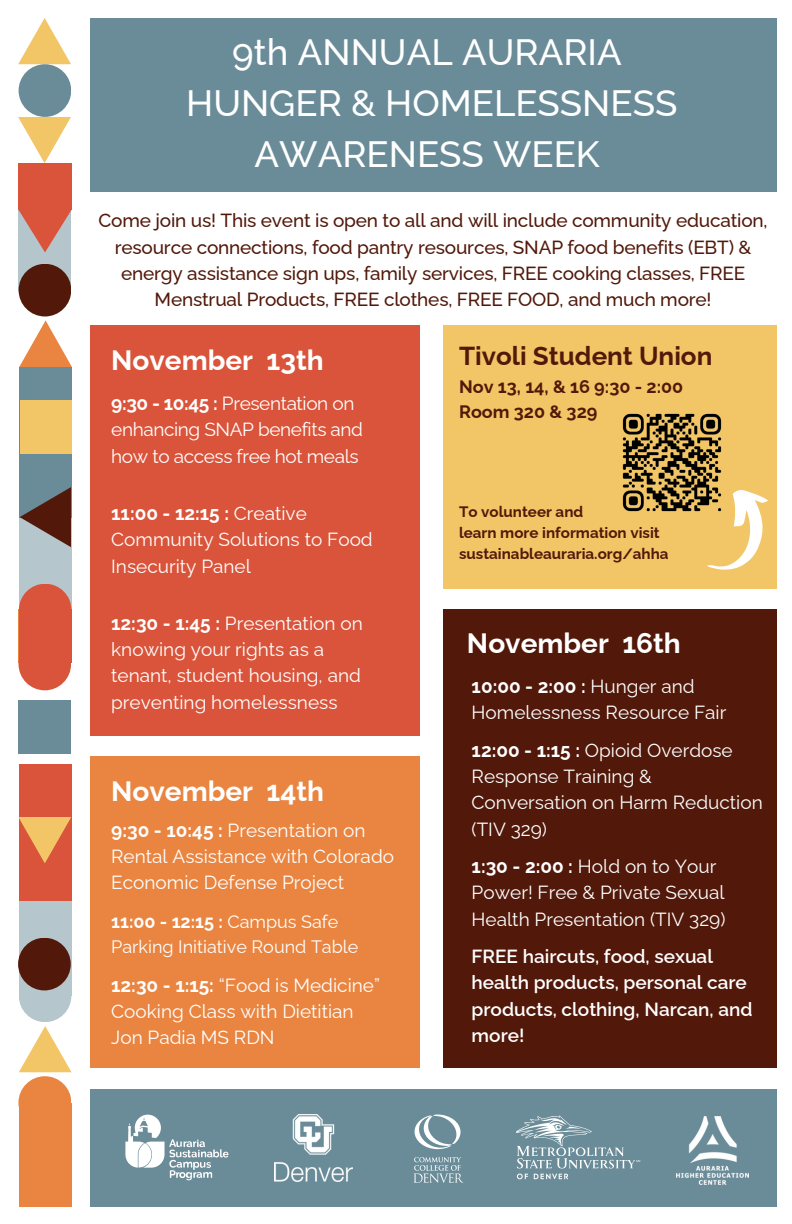
<style>
.page{position:relative;width:792px;height:1224px;background:#fff}
.page>*{position:absolute;margin:0;border:0;box-sizing:border-box;transform-origin:0 0}
.t1{font:500 36.7px/51px "Raleway";color:#fff;text-align:center}
.t2{font:700 28px "Raleway";color:#fff}
.t3{font:700 26px "Raleway";color:#52190a}
.t4{font:19px/26.2px "Raleway";color:#fff}
.t5{font:500 19px/26.2px "Raleway";letter-spacing:-.01em;color:#52190a;text-align:center}
.t6{font:600 19px/26.2px "Raleway";color:#fff}
.t7{font:19px/26.2px "Raleway";letter-spacing:-.02em;color:#fff}
.t8{font:18px/24.8px "Raleway";color:#fff}
.t9{font:700 18px/24.8px "Raleway";color:#52190a}
.t10{font:700 15.2px/21px "Raleway";color:#52190a}
.s1{font-weight:700}
</style>
<div class="page">
<div style="left:90px;top:18px;width:686px;height:174px;background:#6a8c98"></div>
<div style="left:90px;top:1089px;width:686px;height:117px;background:#6a8c98"></div>
<div style="left:90px;top:325px;width:330px;height:411px;background:#d9543a"></div>
<div style="left:90px;top:756px;width:330px;height:312px;background:#e98540"></div>
<div style="left:443px;top:325px;width:333px;height:264px;background:#f2c666"></div>
<svg style="left:707px;top:479px;width:70px;height:103px"></svg>
<svg style="left:125px;top:1115px;width:104px;height:65px"></svg>
<div style="left:443px;top:609px;width:333px;height:458px;background:#52190a"></div>
<img style="left:677px;top:1117px;width:71px;height:67px">
<svg style="left:414px;top:1115px;width:47px;height:34px"></svg>
<svg style="left:414px;top:1157px;width:50px;height:26px"></svg>
<svg style="left:516px;top:1116px;width:124px;height:63px"></svg>
<img style="left:274px;top:1114px;width:79px;height:67px">
<img style="left:622px;top:413px;width:105px;height:104px">
<svg style="left:18px;top:18px;width:53px;height:46px"></svg>
<div style="left:18px;top:1076px;width:53px;height:53px;background:#e98540;border-radius:50%"></div>
<div style="left:19px;top:1103px;width:53px;height:103px;background:#e98540"></div>
<div style="left:18px;top:210px;width:53px;height:80px;background:#b4c5cb"></div>
<div style="left:19px;top:264px;width:52px;height:52px;background:#52190a;border-radius:50%"></div>
<svg style="left:19px;top:1026px;width:53px;height:46px"></svg>
<div style="left:18px;top:163px;width:53px;height:47px;background:#d9543a"></div>
<svg style="left:18px;top:117px;width:53px;height:46px"></svg>
<div style="left:19px;top:64px;width:52px;height:53px;background:#6a8c98;border-radius:50%"></div>
<div style="left:19px;top:517px;width:52px;height:119px;background:#b5c6cc"></div>
<div style="left:19px;top:584px;width:52px;height:52px;background:#d9543a;border-radius:50%"></div>
<div style="left:19px;top:638px;width:52px;height:52px;background:#d9543a;border-radius:50%"></div>
<div style="left:19px;top:610px;width:52px;height:53px;background:#d9543a"></div>
<svg style="left:19px;top:210px;width:52px;height:42px"></svg>
<div style="left:19px;top:764px;width:52px;height:232px;background:#b5c6cc"></div>
<div style="left:19px;top:970px;width:52px;height:52px;background:#b5c6cc;border-radius:50%"></div>
<div style="left:19px;top:701px;width:52px;height:53px;background:#6a8c98"></div>
<div style="left:19px;top:367px;width:53px;height:150px;background:#6a8c98"></div>
<svg style="left:20px;top:487px;width:51px;height:60px"></svg>
<svg style="left:19px;top:320px;width:53px;height:47px"></svg>
<div style="left:19px;top:764px;width:53px;height:137px;background:#d9543a"></div>
<div style="left:18px;top:938px;width:53px;height:52px;background:#52190a;border-radius:50%"></div>
<svg style="left:18px;top:817px;width:53px;height:46px"></svg>
<div style="left:20px;top:401px;width:51px;height:53px;background:#f2c666"></div>
<p class="t1" style="left:186px;top:27px;width:493px">9th ANNUAL AURARIA<br>HUNGER &amp; HOMELESSNESS<br>AWARENESS WEEK</p>
<h4 class="t5" style="left:99px;top:208px;width:671px">Come join us! This event is open to all and will include community education, resource connections, food pantry resources, SNAP food benefits (EBT) &amp; energy assistance sign ups, family services, FREE cooking classes, FREE Menstrual Products, FREE clothes, FREE FOOD, and much more!</h4>
<p class="t2" style="left:111px;top:344px;width:214px">November 13th</p>
<p class="t7" style="left:111px;top:390px;width:253px"><span class="s1">9:30 - 10:45 :</span> Presentation on enhancing SNAP benefits and how to access free hot meals</p>
<h2 class="t4" style="left:111px;top:500px;width:263px"><span class="s1">11:00 - 12:15 :</span> Creative<br>Community Solutions to Food<br>Insecurity Panel</h2>
<h4 class="t4" style="left:111px;top:610px;width:253px"><span class="s1">12:30 - 1:45 :</span> Presentation on knowing your rights as a tenant, student housing, and preventing homelessness</h4>
<h4 class="t2" style="left:111px;top:774px;width:214px">November 14th</h4>
<h4 class="t4" style="left:111px;top:817px;width:284px"><span class="s1">9:30 - 10:45 :</span> Presentation on<br>Rental Assistance with Colorado<br>Economic Defense Project</h4>
<h3 class="t8" style="left:111px;top:909px;width:249px"><span class="s1">11:00 - 12:15 :</span> Campus Safe<br>Parking Initiative Round Table</h3>
<p class="t4" style="left:111px;top:972px;width:270px"><span class="s1">12:30 - 1:15:</span> “Food is Medicine”<br>Cooking Class with Dietitian<br>Jon Padia MS RDN</p>
<p class="t3" style="left:459px;top:340px;width:255px">Tivoli Student Union</p>
<p class="t9" style="left:459px;top:375px;width:226px">Nov 13, 14, &amp; 16 9:30 - 2:00<br>Room 320 &amp; 329</p>
<h4 class="t10" style="left:459px;top:501px;width:126px">To volunteer and</h4>
<h3 class="t10" style="left:459px;top:522px;width:211px">learn more information visit sustainableauraria.org/ahha</h3>
<h1 class="t2" style="left:467px;top:627px;width:215px">November 16th</h1>
<h3 class="t4" style="left:472px;top:673px;width:256px"><span class="s1">10:00 - 2:00 :</span> Hunger and<br>Homelessness Resource Fair</h3>
<h2 class="t4" style="left:472px;top:737px;width:293px"><span class="s1">12:00 - 1:15 :</span> Opioid Overdose<br>Response Training &amp;<br>Conversation on Harm Reduction (TIV 329)</h2>
<h4 class="t4" style="left:472px;top:853px;width:255px"><span class="s1">1:30 - 2:00 :</span> Hold on to Your<br>Power! Free &amp; Private Sexual<br>Health Presentation (TIV 329)</h4>
<h4 class="t6" style="left:472px;top:943px;width:282px">FREE haircuts, food, sexual health products, personal care products, clothing, Narcan, and more!</h4>
</div>
